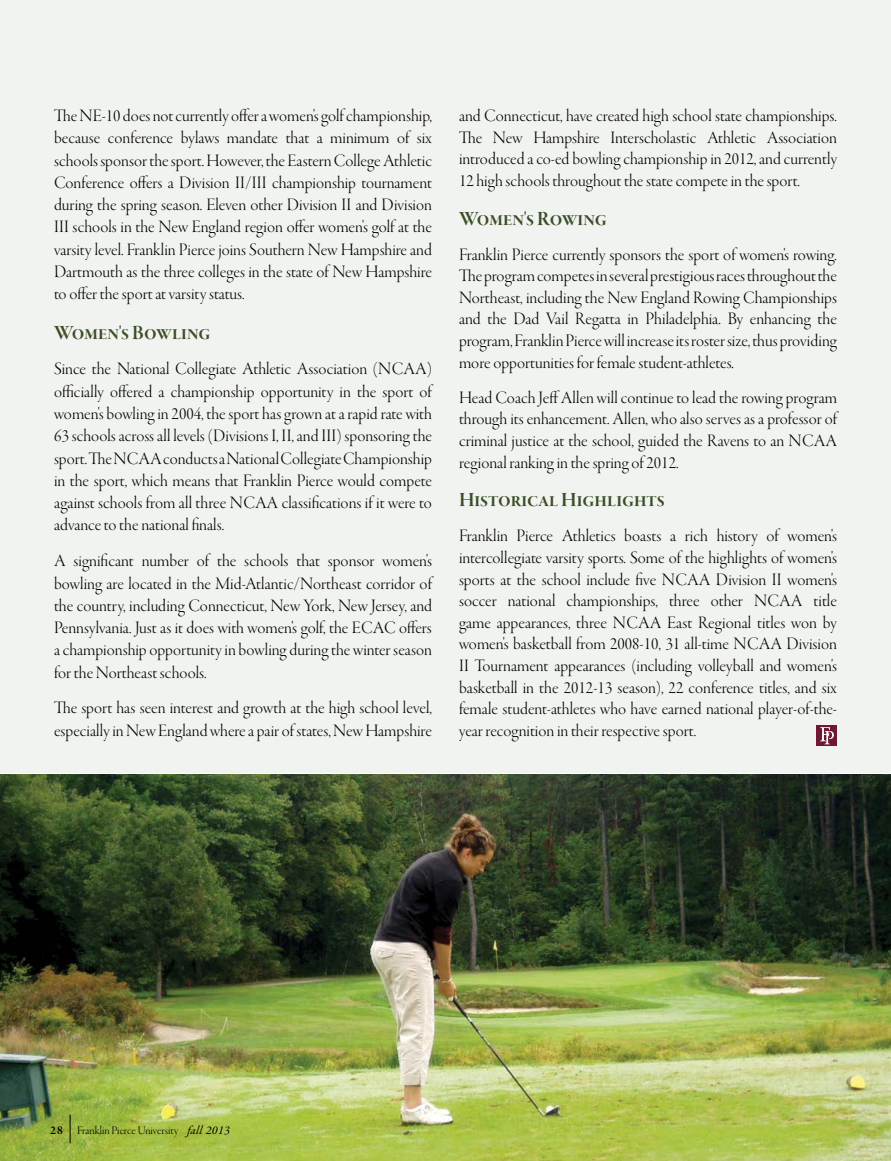
<style>
.page{position:relative;width:891px;height:1161px;background:#fff}
.page>*{position:absolute;margin:0;border:0;box-sizing:border-box;transform-origin:0 0}
.t1{font:21px "Garamond Premr Pro Smbd Disp";letter-spacing:.005em;color:#3a4d25}
.t2{font:18px/22.4px "Garamond Premr Pro Lt Disp";color:#000;text-align:justify}
.t3{font:12px "Garamond Premr Pro Lt Disp";color:#000}
.s1{font-family:"Garamond Premr Pro";font-weight:600}
.s2{font-family:"Garamond Premr Pro";font-style:italic}
</style>
<div class="page">
<div style="left:0;top:0;width:891px;height:773px;background:#f1f3f0"></div>
<img style="left:0;top:774px;width:891px;height:387px">
<div style="left:817px;top:726px;width:20px;height:20px;background:#6f1931"></div>
<svg style="left:820px;top:727px;width:14px;height:17px"></svg>
<svg style="left:70px;top:1114px;width:1px;height:29px"></svg>
<p class="t2" style="left:54px;top:105px;width:380px">The NE-10 does not currently offer a women's golf championship, because conference bylaws mandate that a minimum of six schools sponsor the sport. However, the Eastern College Athletic Conference offers a Division II/III championship tournament during the spring season. Eleven other Division II and Division III schools in the New England region offer women's golf at the varsity level. Franklin Pierce joins Southern New Hampshire and Dartmouth as the three colleges in the state of New Hampshire to offer the sport at varsity status.</p>
<p class="t1" style="left:54px;top:321px;width:158px">Women's Bowling</p>
<p class="t2" style="left:54px;top:358px;width:380px">Since the National Collegiate Athletic Association (NCAA) officially offered a championship opportunity in the sport of women's bowling in 2004, the sport has grown at a rapid rate with 63 schools across all levels (Divisions I, II, and III) sponsoring the sport. The NCAA conducts a National Collegiate Championship in the sport, which means that Franklin Pierce would compete against schools from all three NCAA classifications if it were to advance to the national finals.</p>
<p class="t2" style="left:54px;top:550px;width:380px">A significant number of the schools that sponsor women's bowling are located in the Mid-Atlantic/Northeast corridor of the country, including Connecticut, New York, New Jersey, and Pennsylvania. Just as it does with women's golf, the ECAC offers a championship opportunity in bowling during the winter season for the Northeast schools.</p>
<p class="t2" style="left:54px;top:697px;width:379px">The sport has seen interest and growth at the high school level, especially in New England where a pair of states, New Hampshire</p>
<p class="t2" style="left:459px;top:105px;width:380px;line-height:21.6px">and Connecticut, have created high school state championships.<br>The New Hampshire Interscholastic Athletic Association introduced a co-ed bowling championship in 2012, and currently 12 high schools throughout the state compete in the sport.</p>
<p class="t1" style="left:459px;top:207px;width:149px">Women's Rowing</p>
<p class="t2" style="left:459px;top:244px;width:380px;line-height:21.6px">Franklin Pierce currently sponsors the sport of women's rowing.<br>The program competes in several prestigious races throughout the Northeast, including the New England Rowing Championships and the Dad Vail Regatta in Philadelphia. By enhancing the program, Franklin Pierce will increase its roster size, thus providing more opportunities for female student-athletes.</p>
<p class="t2" style="left:459px;top:387px;width:380px;line-height:21.6px">Head Coach Jeff Allen will continue to lead the rowing program through its enhancement. Allen, who also serves as a professor of criminal justice at the school, guided the Ravens to an NCAA regional ranking in the spring of 2012.</p>
<p class="t1" style="left:459px;top:488px;width:207px">Historical Highlights</p>
<p class="t2" style="left:459px;top:526px;width:380px;line-height:21.6px">Franklin Pierce Athletics boasts a rich history of women's intercollegiate varsity sports. Some of the highlights of women's sports at the school include five NCAA Division II women's soccer national championships, three other NCAA title game appearances, three NCAA East Regional titles won by women's basketball from 2008-10, 31 all-time NCAA Division II Tournament appearances (including volleyball and women's basketball in the 2012-13 season), 22 conference titles, and six female student-athletes who have earned national player-of-the&shy;year recognition in their respective sport.</p>
<p class="t3" style="left:50px;top:1124px;width:181px"><span class="s1">28</span> Franklin Pierce University <span class="s2">fall 2013</span></p>
</div>
